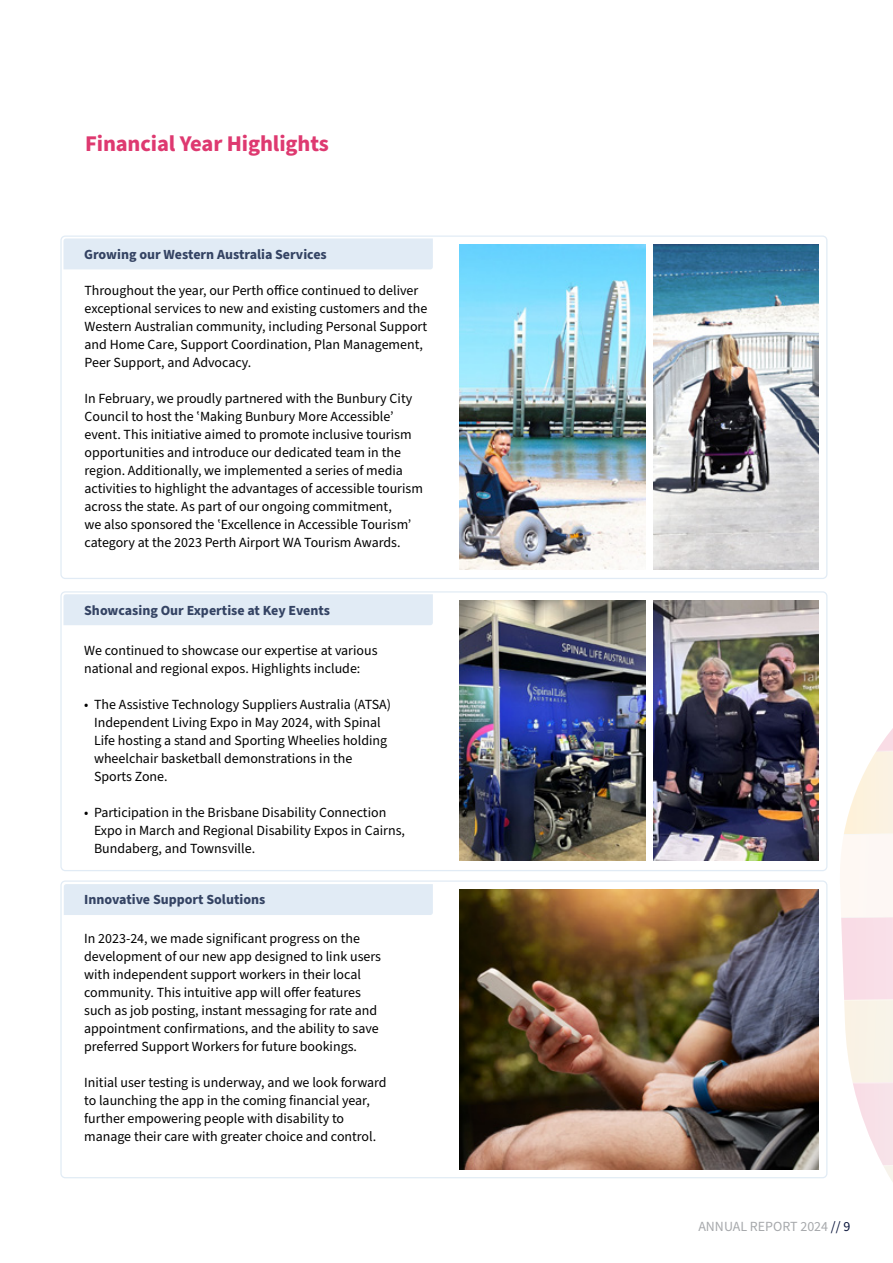
<style>
.page{position:relative;width:893px;height:1263px;background:#fff}
.page>*{position:absolute;margin:0;border:0;box-sizing:border-box;transform-origin:0 0}
.t1{font:700 22.5px "Source Sans Pro";letter-spacing:-.005em;color:#de3970}
.t2{font:13.95px/18px "Source Sans Pro";color:#000}
.t3{font:700 13.95px "Source Sans Pro";color:#344363}
.t4{font:13.95px "Source Sans Pro";color:#a7a9ac}
.s1{color:#0b163c}
</style>
<div class="page">
<svg style="left:840px;top:728px;width:53px;height:454px"></svg>
<img style="left:459px;top:601px;width:186px;height:260px">
<img style="left:653px;top:601px;width:165px;height:260px">
<div style="left:63px;top:594px;width:370px;height:31px;background:#e1ebf5"></div>
<img style="left:459px;top:245px;width:186px;height:325px">
<img style="left:653px;top:245px;width:165px;height:325px">
<div style="left:63px;top:238px;width:370px;height:31px;background:#e1ebf5"></div>
<img style="left:459px;top:889px;width:359px;height:280px">
<div style="left:64px;top:884px;width:369px;height:31px;background:#e1ebf5"></div>
<h1 class="t1" style="left:85px;top:128px;width:245px">Financial Year Highlights</h1>
<p class="t3" style="left:84px;top:245px;width:244px">Growing our Western Australia Services</p>
<p class="t2" style="left:85px;top:281px;width:344px">Throughout the year, our Perth office continued to deliver exceptional services to new and existing customers and the Western Australian community, including Personal Support and Home Care, Support Coordination, Plan Management, Peer Support, and Advocacy.</p>
<p class="t2" style="left:85px;top:389px;width:340px">In February, we proudly partnered with the Bunbury City Council to host the ‛Making Bunbury More Accessible’ event. This initiative aimed to promote inclusive tourism opportunities and introduce our dedicated team in the region. Additionally, we implemented a series of media activities to highlight the advantages of accessible tourism across the state. As part of our ongoing commitment,<br>we also sponsored the ‛Excellence in Accessible Tourism’ category at the 2023 Perth Airport WA Tourism Awards.</p>
<p class="t3" style="left:84px;top:601px;width:247px">Showcasing Our Expertise at Key Events</p>
<p class="t2" style="left:84px;top:641px;width:295px">We continued to showcase our expertise at various national and regional expos. Highlights include:</p>
<p class="t2" style="left:94px;top:695px;width:298px;text-indent:-10px">• The Assistive Technology Suppliers Australia (ATSA)<br>Independent Living Expo in May 2024, with Spinal Life hosting a stand and Sporting Wheelies holding wheelchair basketball demonstrations in the Sports Zone.</p>
<p class="t2" style="left:94px;top:803px;width:312px;text-indent:-10px">• Participation in the Brisbane Disability Connection<br>Expo in March and Regional Disability Expos in Cairns,<br>Bundaberg, and Townsville.</p>
<p class="t3" style="left:84px;top:889px;width:183px">Innovative Support Solutions</p>
<p class="t2" style="left:84px;top:929px;width:298px">In 2023-24, we made significant progress on the development of our new app designed to link users with independent support workers in their local community. This intuitive app will offer features such as job posting, instant messaging for rate and appointment confirmations, and the ability to save preferred Support Workers for future bookings.</p>
<p class="t2" style="left:84px;top:1073px;width:304px">Initial user testing is underway, and we look forward to launching the app in the coming financial year, further empowering people with disability to manage their care with greater choice and control.</p>
<p class="t4" style="left:698px;top:1217px;width:154px">ANNUAL REPORT 2024 <span class="s1">// 9</span></p>
</div>
